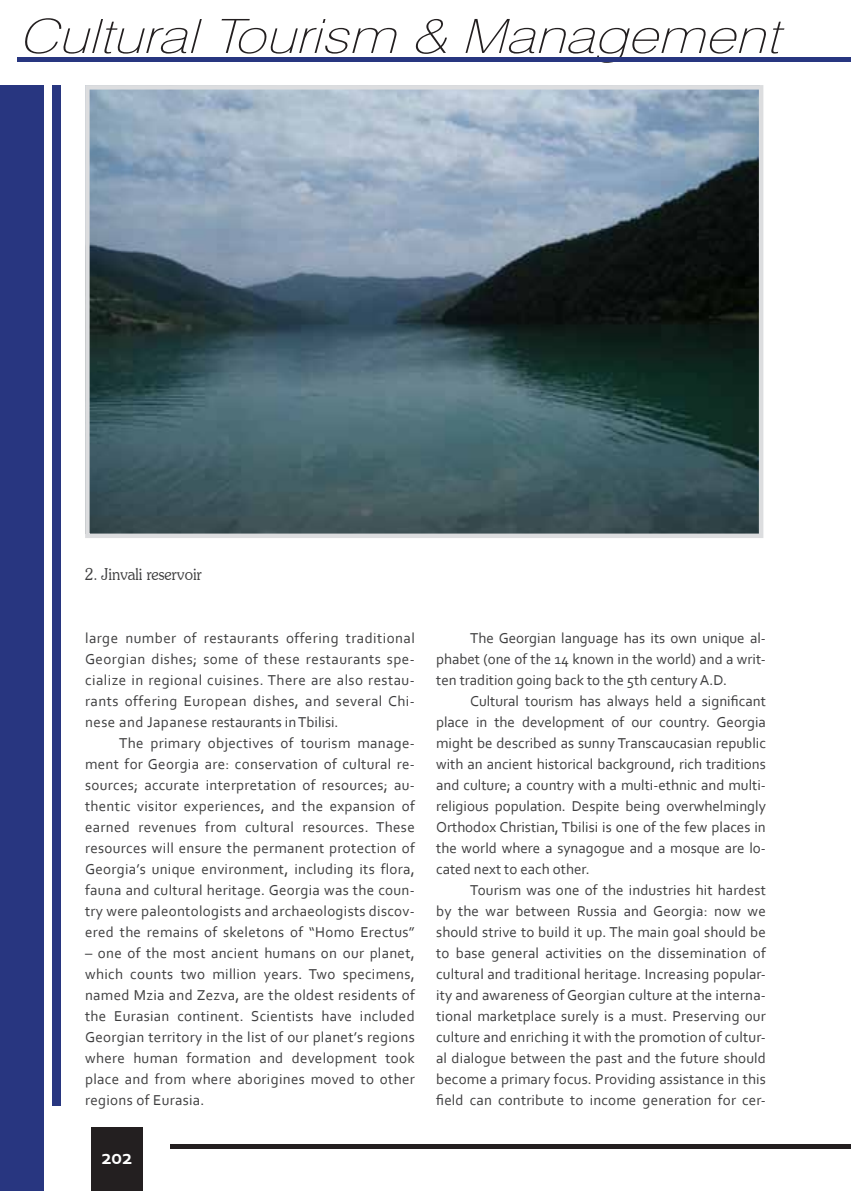
<style>
.page{position:relative;width:851px;height:1191px;background:#fff}
.page>*{position:absolute;margin:0;border:0;box-sizing:border-box;transform-origin:0 0}
.t1{font:italic 100 47.25px "Swiss 721 BT";color:#231f20;scale:1.22 1}
.t2{font:700 21px "Corbel";color:#fff}
.t3{font:300 16.5px "Souvenir IT Cby BT";color:#3e3e3f;scale:.91 1}
.t4{font:15px/21px "Corbel";letter-spacing:.01em;color:#3e3e3f;text-align:justify}
</style>
<div class="page">
<div style="left:91px;top:1127px;width:51px;height:64px;background:#231f20"></div>
<hr style="left:170px;top:1144px;width:680px;height:4px;background:#231f20">
<svg style="left:85px;top:85px;width:678px;height:453px;background:#5b707a"></svg>
<hr style="left:17px;top:57px;width:833px;height:4px;background:#283680">
<div style="left:52px;top:85px;width:8px;height:1021px;background:#283680"></div>
<div style="left:0;top:85px;width:43px;height:1106px;background:#283680"></div>
<h1 class="t1" style="left:19px;top:7px;width:637px">CulturalTourism &amp; Management</h1>
<p class="t3" style="left:85px;top:564px;width:130px">2. Jinvali reservoir</p>
<p class="t4" style="left:85px;top:627px;width:331px">large number of restaurants offering traditional Georgian dishes; some of these restaurants spe&shy;cialize in regional cuisines. There are also restau&shy;rants offering European dishes, and several Chi&shy;nese and Japanese restaurants in Tbilisi.</p>
<p class="t4" style="left:85px;top:732px;width:331px;text-indent:34px">The primary objectives of tourism manage&shy;ment for Georgia are: conservation of cultural re&shy;sources; accurate interpretation of resources; au&shy;thentic visitor experiences, and the expansion of earned revenues from cultural resources. These resources will ensure the permanent protection of Georgia’s unique environment, including its flora, fauna and cultural heritage. Georgia was the coun&shy;try were paleontologists and archaeologists discov&shy;ered the remains of skeletons of “Homo Erectus”</p>
<p class="t4" style="left:85px;top:942px;width:331px">– one of the most ancient humans on our planet, which counts two million years. Two specimens, named Mzia and Zezva, are the oldest residents of the Eurasian continent. Scientists have included Georgian territory in the list of our planet’s regions where human formation and development took place and from where aborigines moved to other regions of Eurasia.</p>
<h2 class="t2" style="left:101px;top:1144px;width:32px">202</h2>
<p class="t4" style="left:436px;top:627px;width:331px;text-indent:34px">The Georgian language has its own unique al&shy;phabet (one of the 14 known in the world) and a writ&shy;ten tradition going back to the 5th century A.D.</p>
<p class="t4" style="left:436px;top:690px;width:331px;text-indent:34px">Cultural tourism has always held a significant place in the development of our country. Georgia might be described as sunny Transcaucasian republic with an ancient historical background, rich traditions and culture; a country with a multi-ethnic and multi&shy;religious population. Despite being overwhelmingly Orthodox Christian, Tbilisi is one of the few places in the world where a synagogue and a mosque are lo&shy;cated next to each other.</p>
<p class="t4" style="left:436px;top:879px;width:331px;text-indent:34px">Tourism was one of the industries hit hardest by the war between Russia and Georgia: now we should strive to build it up. The main goal should be to base general activities on the dissemination of cultural and traditional heritage. Increasing popular&shy;ity and awareness of Georgian culture at the interna&shy;tional marketplace surely is a must. Preserving our culture and enriching it with the promotion of cultur&shy;al dialogue between the past and the future should become a primary focus. Providing assistance in this field can contribute to income generation for cer-</p>
</div>
